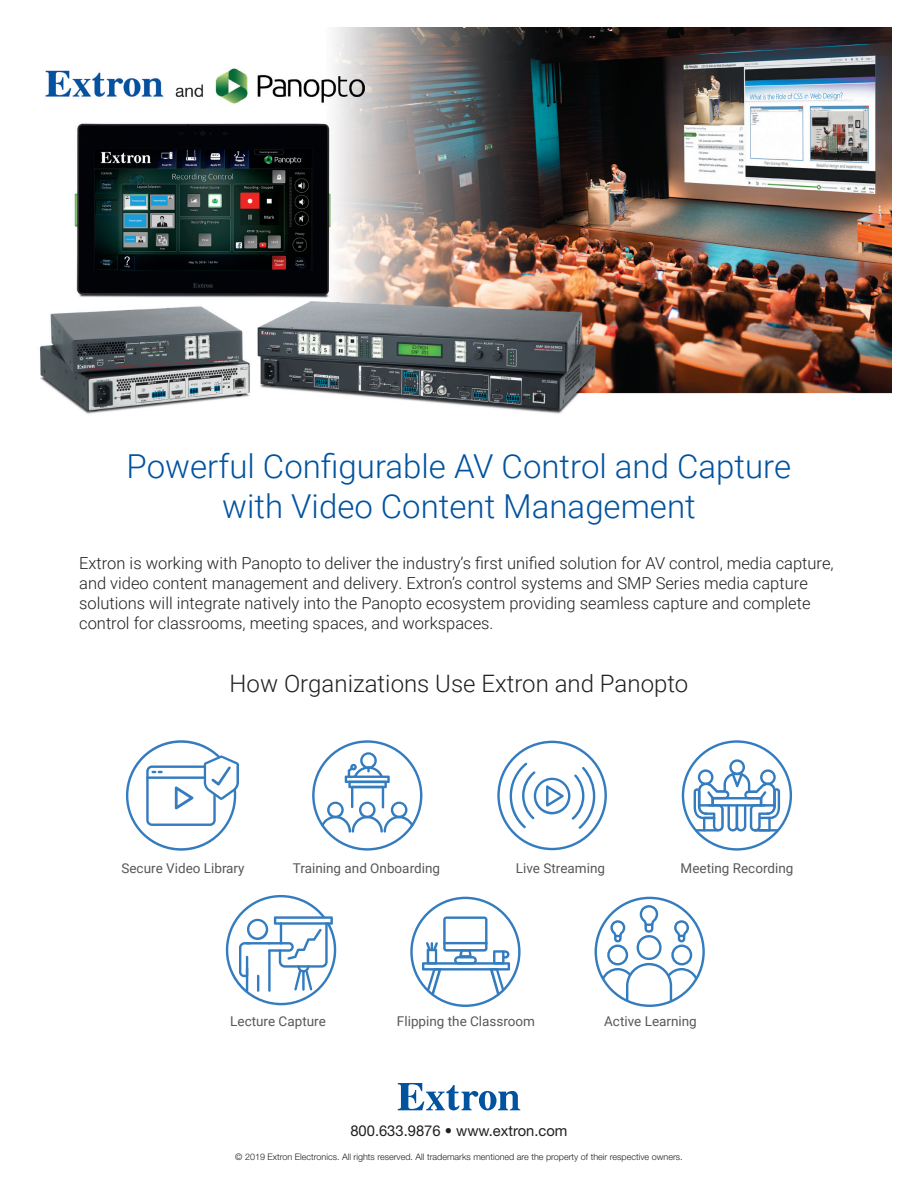
<style>
.page{position:relative;width:918px;height:1188px;background:#fff}
.page>*{position:absolute;margin:0;border:0;box-sizing:border-box;transform-origin:0 0}
.t1{font:300 33px/39.6px "Roboto";color:#0153a0;text-align:center}
.t2{font:300 24px "Roboto";color:#231f20}
.t3{font:300 16.5px/19.8px "Roboto";color:#231f20}
.t4{font:15px "Helvetica Neue LT Std";color:#231f20}
.t5{font:13.5px "Roboto";color:#57585a}
.t6{font:300 9px "Helvetica Neue LT Std";color:#231f20}
</style>
<div class="page">
<svg style="left:225px;top:895px;width:112px;height:110px"></svg>
<svg style="left:497px;top:741px;width:110px;height:109px"></svg>
<svg style="left:682px;top:740px;width:110px;height:111px"></svg>
<svg style="left:410px;top:897px;width:111px;height:110px"></svg>
<svg style="left:126px;top:740px;width:113px;height:111px"></svg>
<svg style="left:312px;top:740px;width:110px;height:111px"></svg>
<svg style="left:595px;top:897px;width:110px;height:110px"></svg>
<img style="left:39px;top:27px;width:852px;height:387px">
<svg style="left:398px;top:1083px;width:122px;height:27px"></svg>
<h1 class="t1" style="left:127px;top:446px;width:666px">Powerful Configurable AV Control and Capture with Video Content Management</h1>
<p class="t3" style="left:79px;top:553px;width:756px">Extron is working with Panopto to deliver the industry’s first unified solution for AV control, media capture, and video content management and delivery. Extron’s control systems and SMP Series media capture solutions will integrate natively into the Panopto ecosystem providing seamless capture and complete control for classrooms, meeting spaces, and workspaces.</p>
<h2 class="t2" style="left:230px;top:666px;width:460px">How Organizations Use Extron and Panopto</h2>
<p class="t5" style="left:121px;top:858px;width:125px">Secure Video Library</p>
<p class="t5" style="left:293px;top:858px;width:149px">Training and Onboarding</p>
<p class="t5" style="left:516px;top:858px;width:91px">Live Streaming</p>
<p class="t5" style="left:681px;top:858px;width:114px">Meeting Recording</p>
<p class="t5" style="left:230px;top:1012px;width:97px">Lecture Capture</p>
<p class="t5" style="left:397px;top:1012px;width:140px">Flipping the Classroom</p>
<p class="t5" style="left:604px;top:1012px;width:94px">Active Learning</p>
<p class="t4" style="left:350px;top:1122px;width:219px">800.633.9876 • www.extron.com</p>
<p class="t6" style="left:235px;top:1151px;width:449px">© 2019 Extron Electronics. All rights reserved. All trademarks mentioned are the property of their respective owners.</p>
</div>
